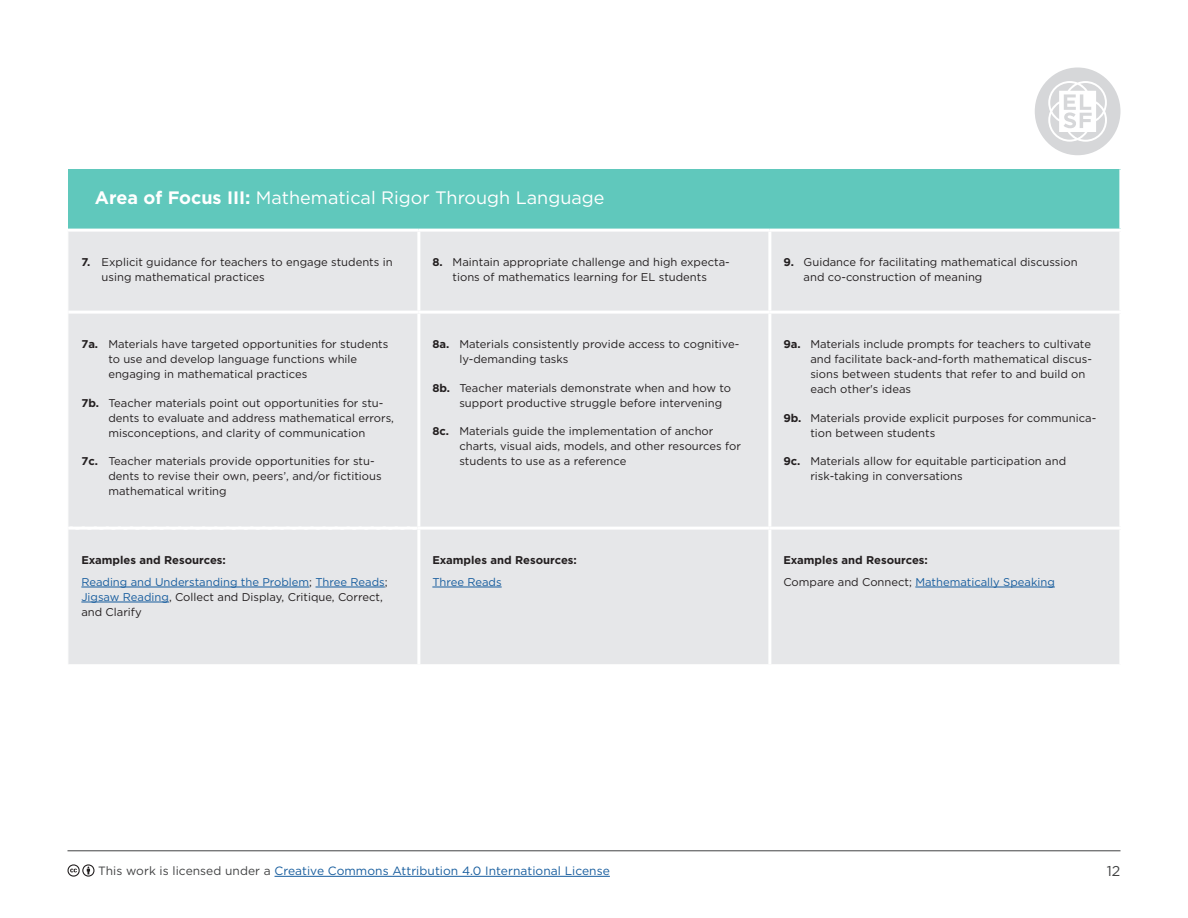
<style>
.page{position:relative;width:1188px;height:918px;background:#fff}
.page>*{position:absolute;margin:0;border:0;box-sizing:border-box;transform-origin:0 0}
.t1{font:18px "Gotham";color:#fff}
.t2{font:14.25px "Gotham";color:#414243}
.t3{font:12px "Gotham";letter-spacing:.005em;color:#175d9e}
.t4{font:11.25px/15px "Gotham";color:#231f20}
.t5{font:11.25px/21.8px "Gotham";color:#175d9e}
.t6{font:700 11.25px "Gotham";color:#231f20}
.s1{font-weight:700}
.s2{font-weight:700;color:#231f20}
.s3{color:#231f20}
.s4{color:#175d9e}
.s5{color:#414243}
</style>
<div class="page">
<hr style="left:68px;top:851px;width:1052px;height:1px;background:#414243">
<svg style="left:1035px;top:68px;width:85px;height:87px"></svg>
<hr style="left:275px;top:876px;width:335px;height:1px;background:#175d9e">
<svg style="left:68px;top:864px;width:26px;height:13px"></svg>
<div style="left:68px;top:169px;width:1053px;height:61px;background:#60c8bc"></div>
<div style="left:69px;top:232px;width:1050px;height:432px;background:#e6e7e9"></div>
<hr style="left:1119px;top:169px;width:3px;height:60px;background:#fff">
<hr style="left:417px;top:232px;width:3px;height:79px;background:#fff">
<hr style="left:68px;top:311px;width:351px;height:3px;background:#fff">
<hr style="left:417px;top:314px;width:3px;height:213px;background:#fff">
<hr style="left:417px;top:530px;width:3px;height:134px;background:#fff">
<hr style="left:68px;top:229px;width:351px;height:3px;background:#fff">
<hr style="left:419px;top:229px;width:351px;height:3px;background:#fff">
<hr style="left:770px;top:229px;width:352px;height:3px;background:#fff">
<svg style="left:68px;top:526px;width:350px;height:5px"></svg>
<hr style="left:417px;top:527px;width:353px;height:3px;background:#fff">
<hr style="left:770px;top:527px;width:352px;height:3px;background:#fff">
<hr style="left:768px;top:232px;width:3px;height:79px;background:#fff">
<hr style="left:768px;top:314px;width:3px;height:213px;background:#fff">
<hr style="left:768px;top:530px;width:3px;height:134px;background:#fff">
<hr style="left:419px;top:311px;width:351px;height:3px;background:#fff">
<hr style="left:770px;top:311px;width:352px;height:3px;background:#fff">
<hr style="left:81px;top:587px;width:228px;height:1px;background:#175d9e">
<hr style="left:316px;top:587px;width:69px;height:1px;background:#175d9e">
<hr style="left:81px;top:602px;width:88px;height:1px;background:#175d9e">
<hr style="left:432px;top:587px;width:70px;height:1px;background:#175d9e">
<hr style="left:915px;top:587px;width:140px;height:1px;background:#175d9e">
<h1 class="t1" style="left:95px;top:186px;width:511px"><span class="s1">Area of Focus III:</span> Mathematical Rigor Through Language</h1>
<p class="t4" style="left:102px;top:254px;width:293px;text-indent:-20px"><span class="s1">7.</span> Explicit guidance for teachers to engage students in using mathematical practices</p>
<p class="t4" style="left:432px;top:254px;width:299px;text-align:center"><span class="s1">8.</span> Maintain appropriate challenge and high expecta&shy;tions of mathematics learning for EL students</p>
<p class="t4" style="left:804px;top:254px;width:276px;text-indent:-20px"><span class="s1">9.</span> Guidance for facilitating mathematical discussion and co-construction of meaning</p>
<p class="t4" style="left:108px;top:336px;width:282px;text-indent:-27px"><span class="s1">7a.</span> Materials have targeted opportunities for students to use and develop language functions while engaging in mathematical practices</p>
<p class="t4" style="left:108px;top:395px;width:287px;text-indent:-27px"><span class="s1">7b.</span> Teacher materials point out opportunities for stu&shy;dents to evaluate and address mathematical errors, misconceptions, and clarity of communication</p>
<p class="t4" style="left:108px;top:453px;width:275px;text-indent:-27px"><span class="s1">7c.</span> Teacher materials provide opportunities for stu&shy;dents to revise their own, peers’, and/or fictitious mathematical writing</p>
<p class="t5" style="left:81px;top:549px;width:308px"><span class="s2">Examples and Resources:<br></span>Reading and Understanding the Problem<span class="s3">;</span> Three Reads<span class="s3">;</span></p>
<p class="t4" style="left:81px;top:589px;width:303px"><span class="s4">Jigsaw Reading</span>, Collect and Display, Critique, Correct, and Clarify</p>
<p class="t4" style="left:459px;top:336px;width:282px;text-indent:-27px"><span class="s1">8a.</span> Materials consistently provide access to cognitive&shy;ly-demanding tasks</p>
<p class="t4" style="left:459px;top:380px;width:273px;text-indent:-27px"><span class="s1">8b.</span> Teacher materials demonstrate when and how to support productive struggle before intervening</p>
<p class="t4" style="left:459px;top:423px;width:283px;text-indent:-27px"><span class="s1">8c.</span> Materials guide the implementation of anchor charts, visual aids, models, and other resources for students to use as a reference</p>
<p class="t6" style="left:432px;top:553px;width:146px">Examples and Resources:</p>
<p class="t5" style="left:432px;top:571px;width:71px">Three Reads</p>
<p class="t4" style="left:810px;top:336px;width:283px;text-indent:-27px"><span class="s1">9a.</span> Materials include prompts for teachers to cultivate and facilitate back-and-forth mathematical discus&shy;sions between students that refer to and build on each other's ideas</p>
<p class="t4" style="left:810px;top:410px;width:287px;text-indent:-27px"><span class="s1">9b.</span> Materials provide explicit purposes for communica&shy;tion between students</p>
<p class="t4" style="left:810px;top:453px;width:257px;text-indent:-27px"><span class="s1">9c.</span> Materials allow for equitable participation and risk-taking in conversations</p>
<p class="t5" style="left:783px;top:549px;width:273px"><span class="s2">Examples and Resources:<br></span><span class="s3">Compare and Connect;</span> Mathematically Speaking</p>
<p class="t3" style="left:98px;top:863px;width:513px"><span class="s5">This work is licensed under a</span> Creative Commons Attribution 4.0 International License</p>
<p class="t2" style="left:1107px;top:862px;width:15px">12</p>
</div>
